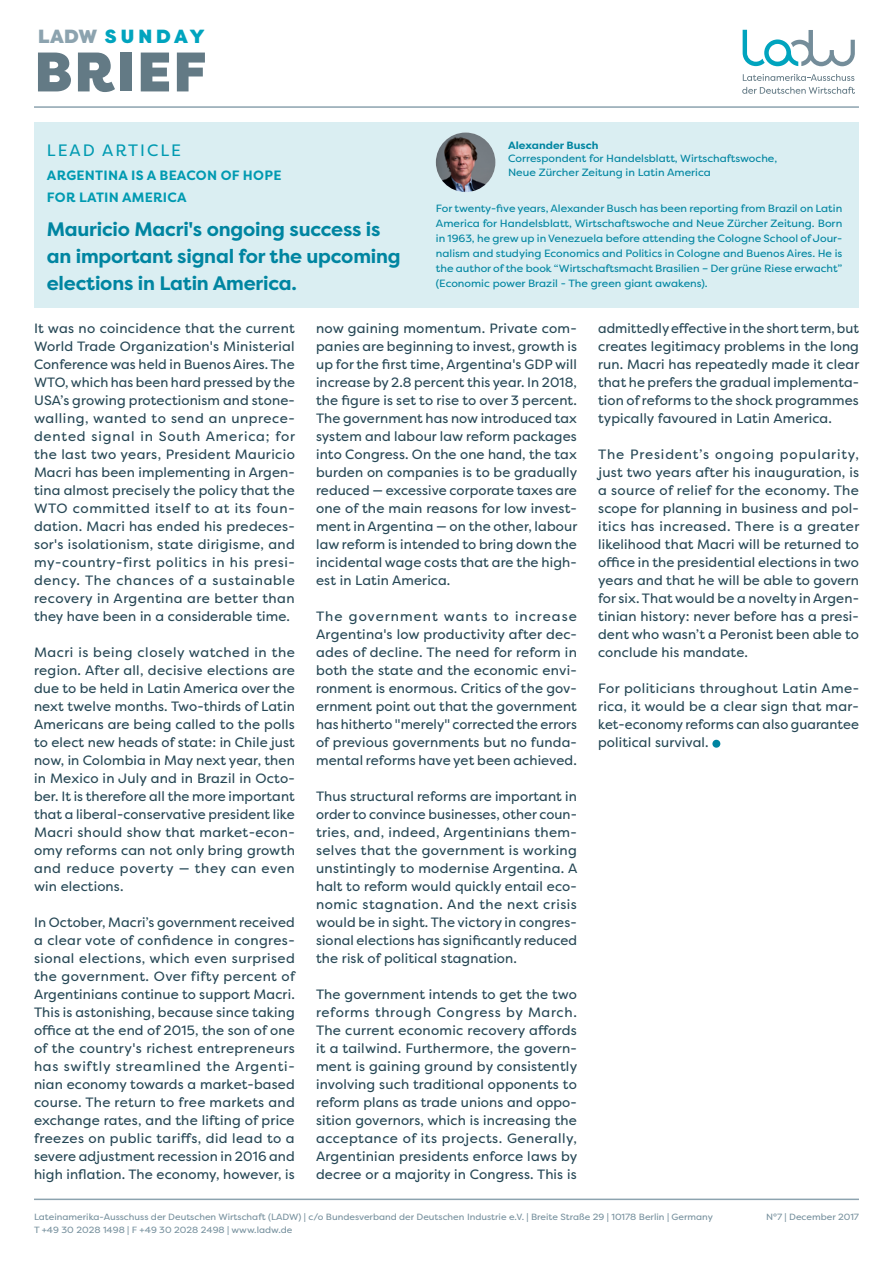
<style>
.page{position:relative;width:893px;height:1263px;background:#fff}
.page>*{position:absolute;margin:0;border:0;box-sizing:border-box;transform-origin:0 0}
.Hr9_KASTEN{font:900 55.65px "Filson Pro";letter-spacing:.04em;color:#637a85}
.t1{font:700 19.5px/27px "Filson Pro";letter-spacing:-.01em;color:#0085a1}
.Hr9_KASTEN-2{font:900 19.05px "Filson Pro";letter-spacing:.135em;color:#00a4be}
.t2{font:16.5px "Filson Pro";letter-spacing:.12em;color:#009ab1}
.Cr9{font:13.5px/18px "Filson Pro";letter-spacing:.01em;color:#274856;text-align:justify}
.t3{font:700 13.5px/21.6px "Filson Pro";letter-spacing:.02em;color:#009ab1}
.Cr9-2{font:10.5px/15px "Filson Pro";color:#0085a1;scale:1.04 1}
.Cr9-3{font:9px "Filson Pro";color:#77919e;scale:1.04 1}
.s1{color:#8ca3af}
.s2{font-weight:700}
</style>
<div class="page">
<div style="left:34px;top:122px;width:825px;height:185px;background:#daeef2"></div>
<hr style="left:34px;top:1198px;width:825px;height:2px;background:#8ca3af">
<div style="left:712px;top:740px;width:8px;height:8px;background:#0085a1;border-radius:50%"></div>
<img style="left:436px;top:133px;width:59px;height:59px;border-radius:30px">
<hr style="left:34px;top:106px;width:825px;height:2px;background:#8ca3af">
<svg style="left:743px;top:74px;width:111px;height:7px"></svg>
<svg style="left:742px;top:87px;width:113px;height:7px"></svg>
<svg style="left:743px;top:30px;width:112px;height:36px"></svg>
<p class="Hr9_KASTEN-2" style="left:38px;top:25px;width:168px"><span class="s1">LADW</span> SUNDAY</p>
<p class="Hr9_KASTEN" style="left:35px;top:37px;width:173px">BRIEF</p>
<p class="t2" style="left:47px;top:139px;width:135px">LEAD ARTICLE</p>
<p class="t3" style="left:47px;top:165px;width:236px">ARGENTINA IS A BEACON OF HOPE<br>FOR LATIN AMERICA</p>
<p class="t1" style="left:47px;top:216px;width:355px">Mauricio Macri's ongoing success is an important signal for the upcoming elections in Latin America.</p>
<p class="Cr9-2" style="left:508px;top:138px;width:260px;line-height:13.5px"><span class="s2">Alexander Busch<br></span>Correspondent for Handelsblatt, Wirtschaftswoche,<br>Neue Zürcher Zeitung in Latin America</p>
<p class="Cr9-2" style="left:436px;top:201px;width:392px;text-align:justify">For twenty-five years, Alexander Busch has been reporting from Brazil on Latin America for Handelsblatt, Wirtschaftswoche and Neue Zürcher Zeitung. Born in 1963, he grew up in Venezuela before attending the Cologne School of Jour&shy;nalism and studying Economics and Politics in Cologne and Buenos Aires. He is the author of the book “Wirtschaftsmacht Brasilien – Der grüne Riese erwacht” (Economic power Brazil - The green giant awakens).</p>
<p class="Cr9" style="left:34px;top:319px;width:263px">It was no coincidence that the current World Trade Organization's Ministerial Conference was held in Buenos Aires. The WTO, which has been hard pressed by the USA’s growing protectionism and stone&shy;walling, wanted to send an unprece&shy;dented signal in South America; for the last two years, President Mauricio Macri has been implementing in Argen&shy;tina almost precisely the policy that the WTO committed itself to at its foun&shy;dation. Macri has ended his predeces&shy;sor's isolationism, state dirigisme, and my-country-first politics in his presi&shy;dency. The chances of a sustainable recovery in Argentina are better than they have been in a considerable time.</p>
<p class="Cr9" style="left:34px;top:643px;width:262px">Macri is being closely watched in the region. After all, decisive elections are due to be held in Latin America over the next twelve months. Two-thirds of Latin Americans are being called to the polls to elect new heads of state: in Chile just now, in Colombia in May next year, then in Mexico in July and in Brazil in Octo&shy;ber. It is therefore all the more important that a liberal-conservative president like Macri should show that market-econ&shy;omy reforms can not only bring growth and reduce poverty — they can even win elections.</p>
<p class="Cr9" style="left:34px;top:913px;width:263px;text-align:left">In October, Macri’s government received a clear vote of confidence in congres&shy;sional elections, which even surprised the government. Over fifty percent of Argentinians continue to support Macri.<br>This is astonishing, because since taking office at the end of 2015, the son of one of the country's richest entrepreneurs has swiftly streamlined the Argenti&shy;nian economy towards a market-based course. The return to free markets and exchange rates, and the lifting of price freezes on public tariffs, did lead to a severe adjustment recession in 2016 and high inflation. The economy, however, is</p>
<p class="Cr9" style="left:316px;top:319px;width:263px">now gaining momentum. Private com&shy;panies are beginning to invest, growth is up for the first time, Argentina's GDP will increase by 2.8 percent this year. In 2018, the figure is set to rise to over 3 percent.<br>The government has now introduced tax system and labour law reform packages into Congress. On the one hand, the tax burden on companies is to be gradually reduced — excessive corporate taxes are one of the main reasons for low invest&shy;ment in Argentina — on the other, labour law reform is intended to bring down the incidental wage costs that are the high&shy;est in Latin America.</p>
<p class="Cr9" style="left:316px;top:607px;width:262px">The government wants to increase Argentina's low productivity after dec&shy;ades of decline. The need for reform in both the state and the economic envi&shy;ronment is enormous. Critics of the gov&shy;ernment point out that the government has hitherto "merely" corrected the errors of previous governments but no funda&shy;mental reforms have yet been achieved.</p>
<p class="Cr9" style="left:316px;top:787px;width:263px">Thus structural reforms are important in order to convince businesses, other coun&shy;tries, and, indeed, Argentinians them&shy;selves that the government is working unstintingly to modernise Argentina. A halt to reform would quickly entail eco&shy;nomic stagnation. And the next crisis would be in sight. The victory in congres&shy;sional elections has significantly reduced the risk of political stagnation.</p>
<p class="Cr9" style="left:316px;top:985px;width:263px">The government intends to get the two reforms through Congress by March.<br>The current economic recovery affords it a tailwind. Furthermore, the govern&shy;ment is gaining ground by consistently involving such traditional opponents to reform plans as trade unions and oppo&shy;sition governors, which is increasing the acceptance of its projects. Generally, Argentinian presidents enforce laws by decree or a majority in Congress. This is</p>
<p class="Cr9" style="left:598px;top:319px;width:263px">admittedly effective in the short term, but creates legitimacy problems in the long run. Macri has repeatedly made it clear that he prefers the gradual implementa&shy;tion of reforms to the shock programmes typically favoured in Latin America.</p>
<p class="Cr9" style="left:598px;top:445px;width:263px">The President’s ongoing popularity, just two years after his inauguration, is a source of relief for the economy. The scope for planning in business and pol&shy;itics has increased. There is a greater likelihood that Macri will be returned to office in the presidential elections in two years and that he will be able to govern for six. That would be a novelty in Argen&shy;tinian history: never before has a presi&shy;dent who wasn’t a Peronist been able to conclude his mandate.</p>
<p class="Cr9" style="left:598px;top:679px;width:262px;text-align:left">For politicians throughout Latin Ame&shy;rica, it would be a clear sign that mar&shy;ket-economy reforms can also guarantee political survival.</p>
<p class="Cr9-3" style="left:34px;top:1211px;width:654px">Lateinamerika-Ausschuss der Deutschen Wirtschaft (LADW) | c/o Bundesverband der Deutschen Industrie e.V. | Breite Straße 29 | 10178 Berlin | Germany</p>
<p class="Cr9-3" style="left:34px;top:1224px;width:250px">T +49 30 2028 1498 | F +49 30 2028 2498 | www.ladw.de</p>
<p class="Cr9-3" style="left:766px;top:1211px;width:91px">N°7 | December 2017</p>
</div>
